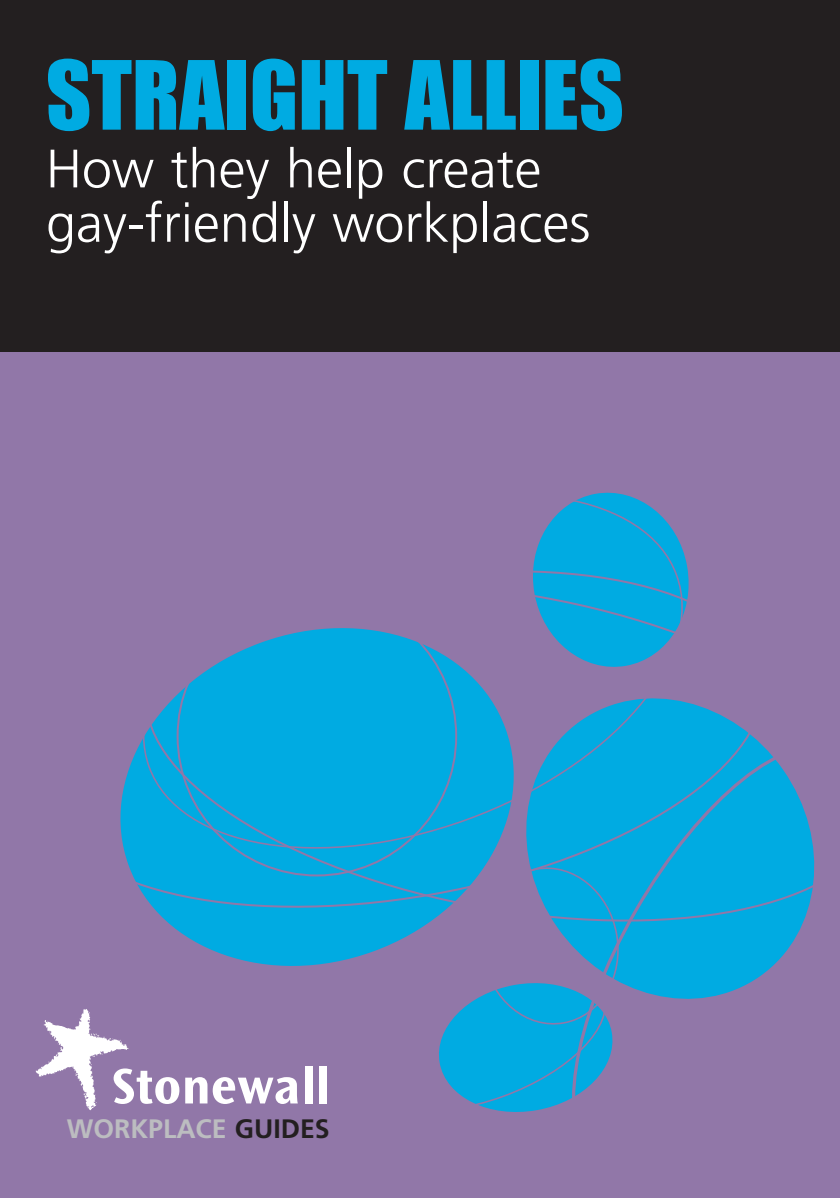
<style>
.page{position:relative;width:840px;height:1198px;background:#fff}
.page>*{position:absolute;margin:0;border:0;box-sizing:border-box;transform-origin:0 0}
.t1{font:88px "Impact";color:#00abe2}
.t2{font:300 54px/54.4px "Frutiger";color:#fff}
.t3{font:700 26.6px "Frutiger";color:#bcbdc0}
.s1{color:#231f20}
</style>
<div class="page">
<div style="left:0;top:352px;width:839px;height:845px;background:#9177a8"></div>
<svg style="left:199px;top:944px;width:192px;height:22px;fill:#00abe2"></svg>
<svg style="left:537px;top:492px;width:145px;height:55px"></svg>
<svg style="left:120px;top:547px;width:566px;height:324px"></svg>
<svg style="left:131px;top:560px;width:608px;height:384px"></svg>
<svg style="left:433px;top:861px;width:119px;height:83px"></svg>
<svg style="left:347px;top:954px;width:205px;height:158px"></svg>
<svg style="left:552px;top:726px;width:263px;height:381px"></svg>
<svg style="left:185px;top:1077px;width:112px;height:26px"></svg>
<div style="left:304px;top:1065px;width:8px;height:38px;background:#fff"></div>
<div style="left:319px;top:1065px;width:7px;height:38px;background:#fff"></div>
<svg style="left:36px;top:1009px;width:143px;height:100px"></svg>
<div style="left:0;top:0;width:839px;height:352px;background:#231f20"></div>
<h1 class="t1" style="left:46px;top:67px;width:579px">STRAIGHT ALLIES</h1>
<p class="t2" style="left:46px;top:145px;width:545px">How they help create gay-friendly workplaces</p>
<p class="t3" style="left:67px;top:1117px;width:264px">WORKPLACE <span class="s1">GUIDES</span></p>
</div>
